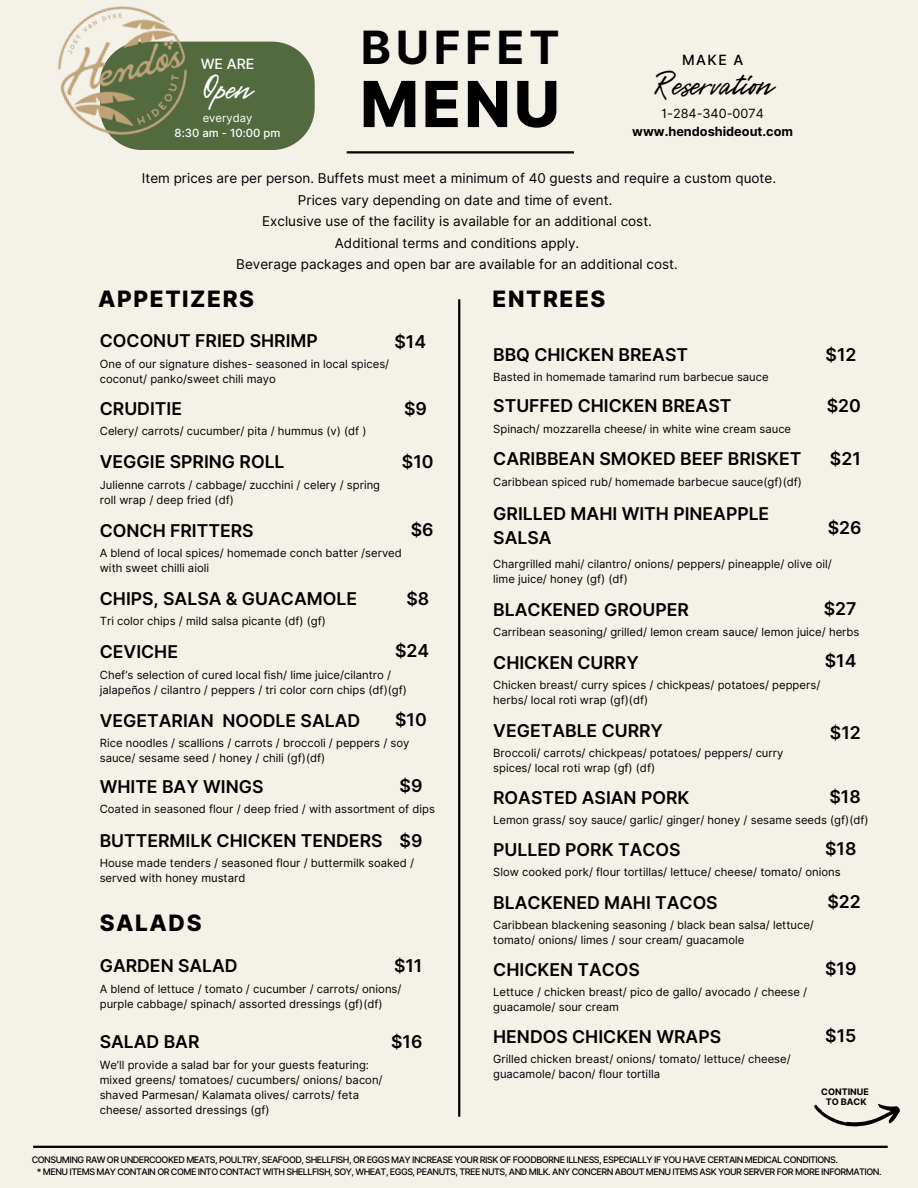
<style>
.page{position:relative;width:918px;height:1188px;background:#f4f1e9}
.page>*{position:absolute;margin:0;border:0;box-sizing:border-box;transform-origin:0 0}
.t1{font:800 63.45px "Inter";color:#000}
.t2{font:700 45.9px "Inter";letter-spacing:.1em;color:#000}
.t3{font:39.45px "Gentlemens Script";color:#000}
.t4{font:39.45px "Gentlemens Script";color:#fff}
.t5{font:800 22.5px "Inter";letter-spacing:.07em;color:#000}
.t6{font:600 17.7px/23.7px "Inter";color:#000}
.t7{font:500 14.1px "Inter";color:#fff}
.t8{font:500 14.1px "Inter";color:#000}
.t9{font:13.5px "Inter";color:#000}
.t10{font:700 12.75px "Inter";color:#000}
.t11{font:12.75px "Inter";color:#000}
.t12{font:11.25px/15px "Inter";color:#000}
.t13{font:500 11.25px "Inter";color:#fff}
.t14{font:11.25px "Inter";color:#fff}
.t15{font:500 9px "Inter";letter-spacing:-.055em;color:#000}
.t16{font:700 9px "Inter";color:#000}
</style>
<div class="page">
<hr style="left:347px;top:151px;width:227px;height:2px;background:#000">
<hr style="left:33px;top:1146px;width:855px;height:2px;background:#000">
<hr style="left:458px;top:299px;width:2px;height:818px;background:#000">
<div style="left:100px;top:42px;width:215px;height:108px;background:#536a3e;border-radius:43px"></div>
<img style="left:57px;top:6px;width:164px;height:144px">
<svg style="left:814px;top:1103px;width:86px;height:24px"></svg>
<p class="t7" style="left:201px;top:55px;width:55px">WE ARE</p>
<p class="t4" style="left:204px;top:63px;width:49px">Open</p>
<p class="t14" style="left:203px;top:111px;width:51px">everyday</p>
<p class="t13" style="left:175px;top:126px;width:107px">8:30 am - 10:00 pm</p>
<h3 class="t2" style="left:361px;top:20px;width:201px">BUFFET</h3>
<p class="t1" style="left:360px;top:66px;width:201px">MENU</p>
<p class="t8" style="left:682px;top:51px;width:63px">MAKE A</p>
<h6 class="t3" style="left:652px;top:60px;width:122px">Reservation</h6>
<h4 class="t11" style="left:662px;top:106px;width:104px">1-284-340-0074</h4>
<h5 class="t10" style="left:632px;top:124px;width:162px">www.hendoshideout.com</h5>
<p class="t9" style="left:142px;top:170px;width:636px">Item prices are per person. Buffets must meet a minimum of 40 guests and require a custom quote.</p>
<h3 class="t9" style="left:298px;top:192px;width:316px">Prices vary depending on date and time of event.</h3>
<h1 class="t9" style="left:262px;top:213px;width:391px">Exclusive use of the facility is available for an additional cost.</h1>
<p class="t9" style="left:335px;top:235px;width:246px">Additional terms and conditions apply.</p>
<p class="t9" style="left:236px;top:256px;width:443px">Beverage packages and open bar are available for an additional cost.</p>
<h2 class="t5" style="left:98px;top:285px;width:157px">APPETIZERS</h2>
<p class="t5" style="left:493px;top:285px;width:114px">ENTREES</p>
<p class="t6" style="left:100px;top:329px;width:220px">COCONUT FRIED SHRIMP</p>
<h5 class="t6" style="left:394px;top:330px;width:33px">$14</h5>
<h6 class="t12" style="left:100px;top:356px;width:291px">One of our signature dishes- seasoned in local spices/ coconut/ panko/sweet chili mayo</h6>
<p class="t6" style="left:100px;top:397px;width:84px">CRUDITIE</p>
<h5 class="t6" style="left:404px;top:397px;width:24px">$9</h5>
<h6 class="t12" style="left:100px;top:424px;width:268px">Celery/ carrots/ cucumber/ pita / hummus (v) (df )</h6>
<p class="t6" style="left:100px;top:450px;width:186px">VEGGIE SPRING ROLL</p>
<h5 class="t6" style="left:402px;top:450px;width:33px">$10</h5>
<h6 class="t12" style="left:100px;top:477px;width:282px">Julienne carrots / cabbage/ zucchini / celery / spring roll wrap / deep fried (df)</h6>
<p class="t6" style="left:100px;top:519px;width:155px">CONCH FRITTERS</p>
<h6 class="t6" style="left:411px;top:518px;width:24px">$6</h6>
<h5 class="t12" style="left:100px;top:546px;width:304px">A blend of local spices/ homemade conch batter /served with sweet chilli aioli</h5>
<h5 class="t6" style="left:100px;top:587px;width:259px">CHIPS, SALSA &amp; GUACAMOLE</h5>
<h6 class="t6" style="left:406px;top:586px;width:24px">$8</h6>
<p class="t12" style="left:100px;top:614px;width:228px">Tri color chips / mild salsa picante (df) (gf)</p>
<h6 class="t6" style="left:100px;top:640px;width:80px">CEVICHE</h6>
<h5 class="t6" style="left:395px;top:638px;width:36px">$24</h5>
<p class="t12" style="left:100px;top:667px;width:309px">Chef’s selection of cured local fish/ lime juice/cilantro / jalapeños / cilantro / peppers / tri color corn chips (df)(gf)</p>
<h4 class="t6" style="left:100px;top:708px;width:262px">VEGETARIAN NOODLE SALAD</h4>
<h5 class="t6" style="left:395px;top:708px;width:33px">$10</h5>
<h6 class="t12" style="left:100px;top:735px;width:311px">Rice noodles / scallions / carrots / broccoli / peppers / soy sauce/ sesame seed / honey / chili (gf)(df)</h6>
<p class="t6" style="left:100px;top:775px;width:165px">WHITE BAY WINGS</p>
<h6 class="t6" style="left:400px;top:774px;width:24px">$9</h6>
<h5 class="t12" style="left:100px;top:801px;width:337px">Coated in seasoned flour / deep fried / with assortment of dips</h5>
<p class="t6" style="left:100px;top:829px;width:284px">BUTTERMILK CHICKEN TENDERS</p>
<p class="t6" style="left:400px;top:828px;width:24px">$9</p>
<h4 class="t12" style="left:100px;top:856px;width:316px">House made tenders / seasoned flour / buttermilk soaked / served with honey mustard</h4>
<p class="t5" style="left:100px;top:909px;width:103px">SALADS</p>
<h5 class="t6" style="left:100px;top:953px;width:140px">GARDEN SALAD</h5>
<h6 class="t6" style="left:394px;top:953px;width:30px">$11</h6>
<p class="t12" style="left:100px;top:981px;width:303px">A blend of lettuce / tomato / cucumber / carrots/ onions/ purple cabbage/ spinach/ assorted dressings (gf)(df)</p>
<h6 class="t6" style="left:100px;top:1030px;width:101px">SALAD BAR</h6>
<h5 class="t12" style="left:100px;top:1057px;width:284px">We’ll provide a salad bar for your guests featuring: mixed greens/ tomatoes/ cucumbers/ onions/ bacon/ shaved Parmesan/ Kalamata olives/ carrots/ feta cheese/ assorted dressings (gf)</h5>
<p class="t6" style="left:391px;top:1030px;width:33px">$16</p>
<h5 class="t6" style="left:493px;top:342px;width:196px">BBQ CHICKEN BREAST</h5>
<h6 class="t6" style="left:826px;top:343px;width:32px">$12</h6>
<p class="t12" style="left:493px;top:369px;width:277px">Basted in homemade tamarind rum barbecue sauce</p>
<h5 class="t6" style="left:493px;top:394px;width:240px">STUFFED CHICKEN BREAST</h5>
<h6 class="t6" style="left:827px;top:394px;width:36px">$20</h6>
<p class="t12" style="left:493px;top:421px;width:299px">Spinach/ mozzarella cheese/ in white wine cream sauce</p>
<h5 class="t6" style="left:493px;top:447px;width:310px">CARIBBEAN SMOKED BEEF BRISKET</h5>
<h6 class="t6" style="left:830px;top:447px;width:32px">$21</h6>
<p class="t12" style="left:493px;top:475px;width:310px">Caribbean spiced rub/ homemade barbecue sauce(gf)(df)</p>
<h5 class="t6" style="left:493px;top:502px;width:278px">GRILLED MAHI WITH PINEAPPLE<br>SALSA</h5>
<h6 class="t6" style="left:828px;top:515px;width:35px">$26</h6>
<p class="t12" style="left:493px;top:556px;width:340px">Chargrilled mahi/ cilantro/ onions/ peppers/ pineapple/ olive oil/ lime juice/ honey (gf) (df)</p>
<h5 class="t6" style="left:493px;top:598px;width:197px">BLACKENED GROUPER</h5>
<h6 class="t6" style="left:824px;top:597px;width:34px">$27</h6>
<p class="t12" style="left:493px;top:624px;width:368px">Carribean seasoning/ grilled/ lemon cream sauce/ lemon juice/ herbs</p>
<h5 class="t6" style="left:493px;top:651px;width:147px">CHICKEN CURRY</h5>
<h6 class="t6" style="left:825px;top:649px;width:33px">$14</h6>
<p class="t12" style="left:493px;top:678px;width:329px">Chicken breast/ curry spices / chickpeas/ potatoes/ peppers/ herbs/ local roti wrap (gf)(df)</p>
<h5 class="t6" style="left:493px;top:719px;width:171px">VEGETABLE CURRY</h5>
<h6 class="t6" style="left:830px;top:721px;width:32px">$12</h6>
<p class="t12" style="left:493px;top:746px;width:292px">Broccoli/ carrots/ chickpeas/ potatoes/ peppers/ curry spices/ local roti wrap (gf) (df)</p>
<h5 class="t6" style="left:493px;top:785px;width:198px">ROASTED ASIAN PORK</h5>
<h6 class="t6" style="left:830px;top:785px;width:33px">$18</h6>
<p class="t12" style="left:493px;top:812px;width:377px">Lemon grass/ soy sauce/ garlic/ ginger/ honey / sesame seeds (gf)(df)</p>
<h6 class="t6" style="left:493px;top:837px;width:189px">PULLED PORK TACOS</h6>
<h5 class="t6" style="left:825px;top:837px;width:33px">$18</h5>
<p class="t12" style="left:493px;top:864px;width:349px">Slow cooked pork/ flour tortillas/ lettuce/ cheese/ tomato/ onions</p>
<h6 class="t6" style="left:493px;top:890px;width:226px">BLACKENED MAHI TACOS</h6>
<h5 class="t6" style="left:827px;top:890px;width:35px">$22</h5>
<p class="t12" style="left:493px;top:917px;width:322px">Caribbean blackening seasoning / black bean salsa/ lettuce/ tomato/ onions/ limes / sour cream/ guacamole</p>
<h6 class="t6" style="left:493px;top:958px;width:148px">CHICKEN TACOS</h6>
<h5 class="t6" style="left:825px;top:957px;width:33px">$19</h5>
<p class="t12" style="left:493px;top:984px;width:315px">Lettuce / chicken breast/ pico de gallo/ avocado / cheese / guacamole/ sour cream</p>
<h6 class="t6" style="left:493px;top:1025px;width:229px">HENDOS CHICKEN WRAPS</h6>
<h5 class="t6" style="left:825px;top:1024px;width:33px">$15</h5>
<p class="t12" style="left:493px;top:1051px;width:299px">Grilled chicken breast/ onions/ tomato/ lettuce/ cheese/ guacamole/ bacon/ flour tortilla</p>
<p class="t16" style="left:821px;top:1086px;width:49px">CONTINUE</p>
<p class="t16" style="left:826px;top:1097px;width:42px">TO BACK</p>
<p class="t15" style="left:32px;top:1154px;width:808px">CONSUMING RAW OR UNDERCOOKED MEATS, POULTRY, SEAFOOD, SHELLFISH, OR EGGS MAY INCREASE YOUR RISK OF FOODBORNE ILLNESS, ESPECIALLY IF YOU HAVE CERTAIN MEDICAL CONDITIONS.</p>
<p class="t15" style="left:37px;top:1166px;width:846px">* MENU ITEMS MAY CONTAIN OR COME INTO CONTACT WITH SHELLFISH, SOY, WHEAT, EGGS, PEANUTS, TREE NUTS, AND MILK. ANY CONCERN ABOUT MENU ITEMS ASK YOUR SERVER FOR MORE INFORMATION.</p>
</div>
